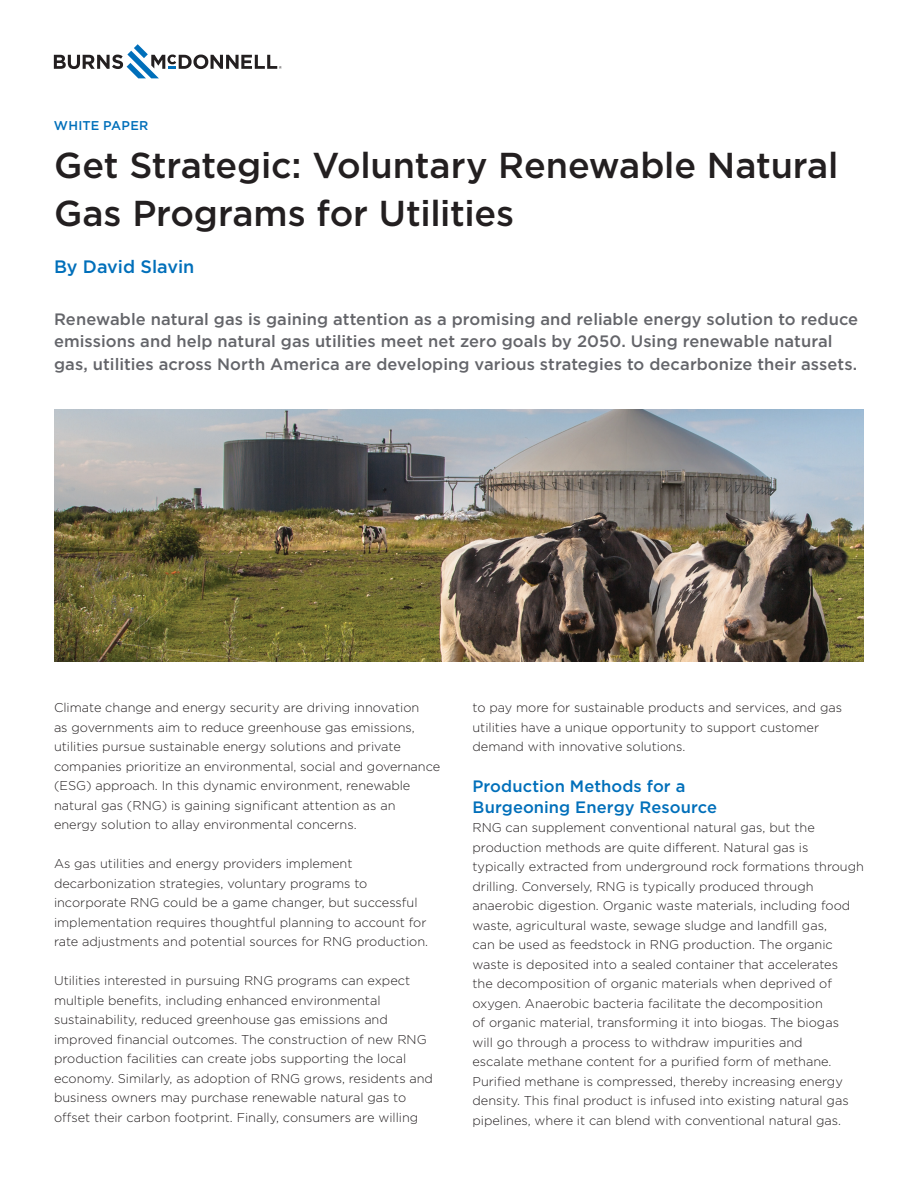
<style>
.page{position:relative;width:918px;height:1188px;background:#fff}
.page>*{position:absolute;margin:0;border:0;box-sizing:border-box;transform-origin:0 0}
.t1{font:500 36px/48px "Gotham";letter-spacing:-.005em;color:#231f20}
.t2{font:500 18px "Gotham";color:#006fba}
.t3{font:500 16.5px/22.5px "Gotham";letter-spacing:.005em;color:#64656a}
.t4{font:500 16.5px/21px "Gotham";letter-spacing:.005em;color:#006fba}
.t5{font:300 12.75px/19.5px "Gotham";color:#231f20}
.t6{font:500 12.75px "Gotham";letter-spacing:.015em;color:#006fba}
</style>
<div class="page">
<svg style="left:54px;top:44px;width:228px;height:34px"></svg>
<img style="left:54px;top:410px;width:810px;height:252px">
<p class="t6" style="left:54px;top:117px;width:96px">WHITE PAPER</p>
<h1 class="t1" style="left:54px;top:141px;width:786px">Get Strategic: Voluntary Renewable Natural<br>Gas Programs for Utilities</h1>
<h2 class="t2" style="left:54px;top:255px;width:142px">By David Slavin</h2>
<p class="t3" style="left:54px;top:307px;width:806px">Renewable natural gas is gaining attention as a promising and reliable energy solution to reduce emissions and help natural gas utilities meet net zero goals by 2050. Using renewable natural gas, utilities across North America are developing various strategies to decarbonize their assets.</p>
<p class="t5" style="left:54px;top:698px;width:388px">Climate change and energy security are driving innovation<br>as governments aim to reduce greenhouse gas emissions, utilities pursue sustainable energy solutions and private companies prioritize an environmental, social and governance (ESG) approach. In this dynamic environment, renewable natural gas (RNG) is gaining significant attention as an energy solution to allay environmental concerns.</p>
<p class="t5" style="left:54px;top:854px;width:376px">As gas utilities and energy providers implement decarbonization strategies, voluntary programs to incorporate RNG could be a game changer, but successful implementation requires thoughtful planning to account for rate adjustments and potential sources for RNG production.</p>
<p class="t5" style="left:54px;top:971px;width:381px">Utilities interested in pursuing RNG programs can expect multiple benefits, including enhanced environmental sustainability, reduced greenhouse gas emissions and improved financial outcomes. The construction of new RNG production facilities can create jobs supporting the local economy. Similarly, as adoption of RNG grows, residents and business owners may purchase renewable natural gas to offset their carbon footprint. Finally, consumers are willing</p>
<p class="t5" style="left:473px;top:698px;width:371px">to pay more for sustainable products and services, and gas utilities have a unique opportunity to support customer demand with innovative solutions.</p>
<p class="t4" style="left:472px;top:775px;width:246px">Production Methods for a<br>Burgeoning Energy Resource</p>
<p class="t5" style="left:472px;top:818px;width:393px">RNG can supplement conventional natural gas, but the production methods are quite different. Natural gas is typically extracted from underground rock formations through drilling. Conversely, RNG is typically produced through anaerobic digestion. Organic waste materials, including food waste, agricultural waste, sewage sludge and landfill gas,<br>can be used as feedstock in RNG production. The organic waste is deposited into a sealed container that accelerates<br>the decomposition of organic materials when deprived of oxygen. Anaerobic bacteria facilitate the decomposition<br>of organic material, transforming it into biogas. The biogas<br>will go through a process to withdraw impurities and<br>escalate methane content for a purified form of methane.<br>Purified methane is compressed, thereby increasing energy density. This final product is infused into existing natural gas pipelines, where it can blend with conventional natural gas.</p>
</div>
